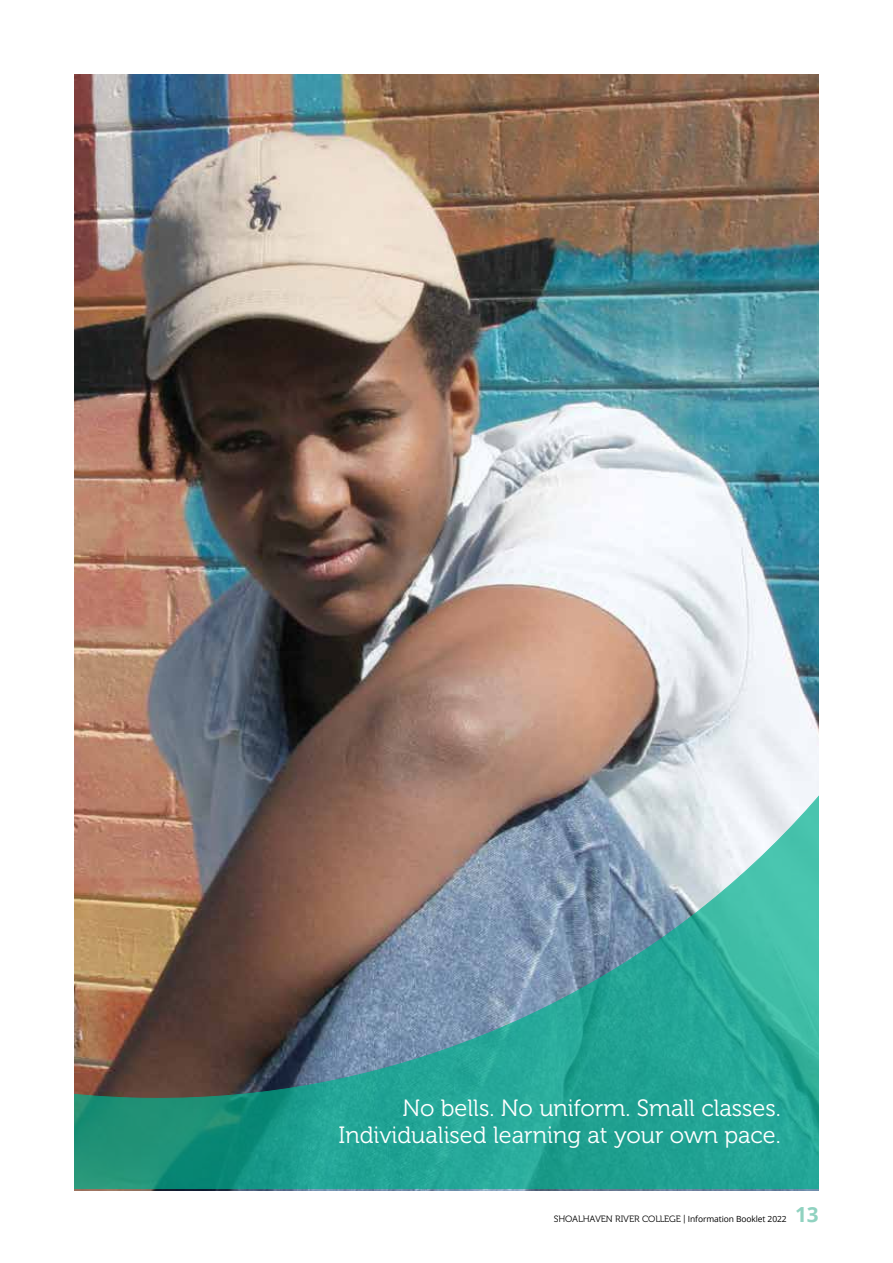
<style>
.page{position:relative;width:893px;height:1263px;background:#fff}
.page>*{position:absolute;margin:0;border:0;box-sizing:border-box;transform-origin:0 0}
.t1{font:23.55px/27.3px "Museo 300";color:#fff;text-align:right}
.t2{font:700 20.85px "Open Sans";color:#90d2c0}
.t3{font:9.15px "Museo 300";letter-spacing:-.01em;color:#000}
.s1{font-family:"Open Sans";font-size:8.4px}
</style>
<div class="page">
<img style="left:74px;top:74px;width:745px;height:1116px">
<img style="left:74px;top:669px;width:745px;height:519px">
<p class="t1" style="left:339px;top:1094px;width:444px">No bells. No uniform. Small classes.<br>Individualised learning at your own pace.</p>
<p class="t3" style="left:554px;top:1214px;width:234px">SHOALHAVEN RIVER COLLEGE | <span class="s1">Information Booklet 2022</span></p>
<p class="t2" style="left:795px;top:1200px;width:25px">13</p>
</div>
